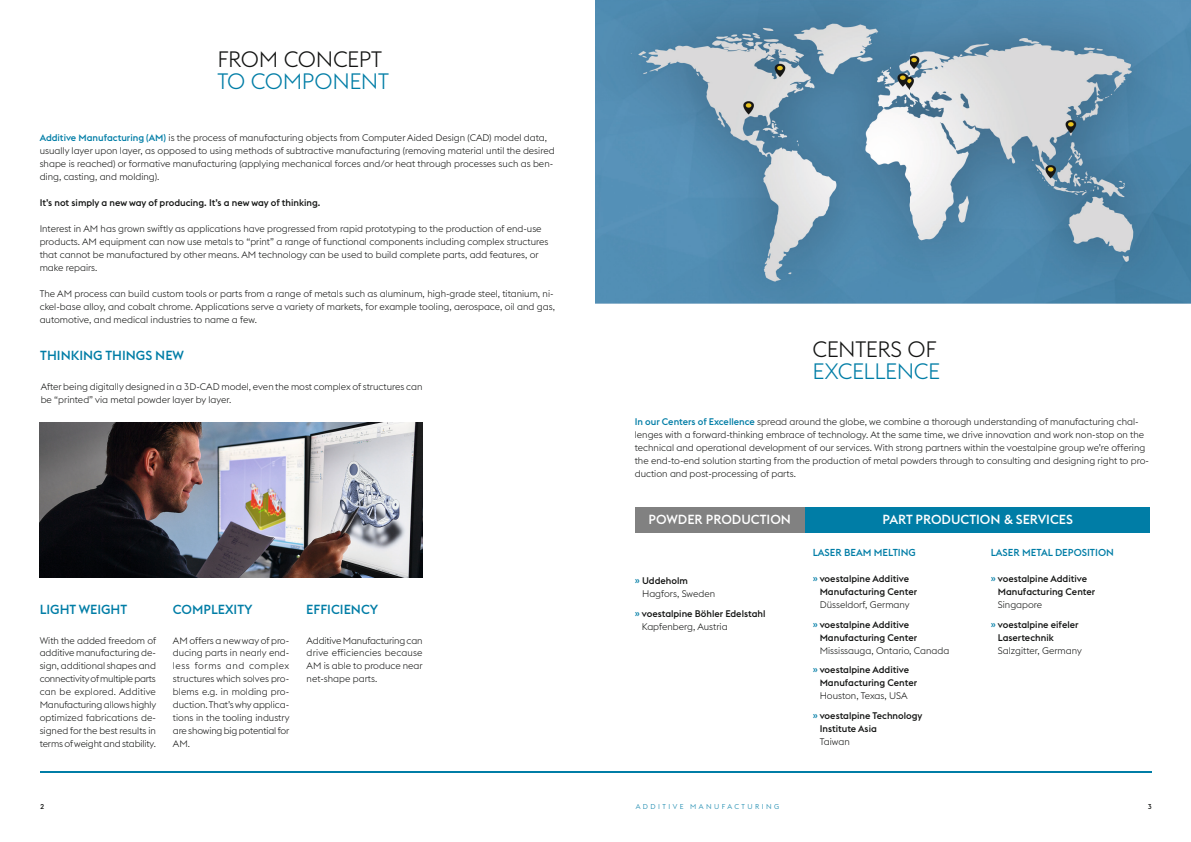
<style>
.page{position:relative;width:1191px;height:842px;background:#fff}
.page>*{position:absolute;margin:0;border:0;box-sizing:border-box;transform-origin:0 0}
.t1{font:300 22px "voestalpine";letter-spacing:-.015em;color:#007da6}
.t2{font:300 22px "voestalpine";letter-spacing:-.015em;color:#131413}
.t3{font:500 13px "voestalpine";color:#007da6}
.t4{font:500 13px "voestalpine";color:#fff}
.t5{font:500 10px "voestalpine";color:#007da6}
.t6{font:300 9.5px/13px "voestalpine";color:#131413}
.t7{font:500 9.5px/13px "voestalpine";color:#131413}
.t8{font:300 7px "voestalpine";letter-spacing:.35em;color:#007da6}
.t9{font:500 7px "voestalpine";color:#131413}
.s1{font-weight:500;color:#007da6}
.s2{font-weight:500}
.s3{color:#007da6}
.s4{font-weight:300}
</style>
<div class="page">
<hr style="left:40px;top:772px;width:1111px;height:1px;background:#007da6">
<div style="left:804px;top:507px;width:346px;height:25px;background:#007da6"></div>
<div style="left:635px;top:507px;width:169px;height:25px;background:#818181"></div>
<img style="left:595px;top:0;width:596px;height:303px">
<img style="left:40px;top:423px;width:382px;height:154px">
<h1 class="t2" style="left:217px;top:46px;width:166px">FROM CONCEPT</h1>
<h1 class="t1" style="left:217px;top:68px;width:173px">TO COMPONENT</h1>
<p class="t6" style="left:40px;top:131px;width:516px"><span class="s1">Additive Manufacturing (AM)</span> is the process of manufacturing objects from Computer Aided Design (CAD) model data, usually layer upon layer, as opposed to using methods of subtractive manufacturing (removing material until the desired shape is reached) or formative manufacturing (applying mechanical forces and/or heat through processes such as ben&shy;ding, casting, and molding).</p>
<p class="t7" style="left:40px;top:196px;width:282px">It’s not simply a new way of producing. It’s a new way of thinking.</p>
<p class="t6" style="left:40px;top:222px;width:510px">Interest in AM has grown swiftly as applications have progressed from rapid prototyping to the production of end-use products. AM equipment can now use metals to “print” a range of functional components including complex structures that cannot be manufactured by other means. AM technology can be used to build complete parts, add features, or make repairs.</p>
<p class="t6" style="left:40px;top:287px;width:517px">The AM process can build custom tools or parts from a range of metals such as aluminum, high-grade steel, titanium, ni&shy;ckel-base alloy, and cobalt chrome. Applications serve a variety of markets, for example tooling, aerospace, oil and gas, automotive, and medical industries to name a few.</p>
<h2 class="t3" style="left:40px;top:347px;width:145px">THINKING THINGS NEW</h2>
<p class="t6" style="left:41px;top:380px;width:383px">After being digitally designed in a 3D-CAD model, even the most complex of structures can be “printed” via metal powder layer by layer.</p>
<h2 class="t3" style="left:40px;top:601px;width:89px">LIGHT WEIGHT</h2>
<p class="t6" style="left:40px;top:634px;width:118px;text-align:justify">With the added freedom of additive manufacturing de&shy;sign, additional shapes and connectivity of multiple parts can be explored. Additive Manufacturing allows highly optimized fabrications de&shy;signed for the best results in terms of weight and stability.</p>
<h2 class="t3" style="left:173px;top:601px;width:81px">COMPLEXITY</h2>
<p class="t6" style="left:173px;top:634px;width:118px;text-align:justify">AM offers a new way of pro&shy;ducing parts in nearly end&shy;less forms and complex structures which solves pro&shy;blems e.g. in molding pro&shy;duction. That’s why applica&shy;tions in the tooling industry are showing big potential for AM.</p>
<h2 class="t3" style="left:306px;top:601px;width:74px">EFFICIENCY</h2>
<p class="t6" style="left:307px;top:634px;width:118px;text-align:justify">Additive Manufacturing can drive efficiencies because AM is able to produce near net-shape parts.</p>
<h1 class="t2" style="left:812px;top:336px;width:126px">CENTERS OF</h1>
<h1 class="t1" style="left:812px;top:358px;width:129px">EXCELLENCE</h1>
<p class="t6" style="left:635px;top:415px;width:516px"><span class="s1">In our Centers of Excellence</span> spread around the globe, we combine a thorough understanding of manufacturing chal&shy;lenges with a forward-thinking embrace of technology. At the same time, we drive innovation and work non-stop on the technical and operational development of our services. With strong partners within the voestalpine group we’re offering the end-to-end solution starting from the production of metal powders through to consulting and designing right to pro&shy;duction and post-processing of parts.</p>
<h2 class="t4" style="left:648px;top:512px;width:144px">POWDER PRODUCTION</h2>
<h2 class="t4" style="left:882px;top:512px;width:192px">PART PRODUCTION &amp; SERVICES</h2>
<p class="t6" style="left:642px;top:575px;width:75px;text-indent:-7px"><span class="s1">»</span> <span class="s2">Uddeholm<br></span>Hagfors, Sweden</p>
<p class="t7" style="left:642px;top:607px;width:125px;text-indent:-7px"><span class="s3">»</span> voestalpine Böhler Edelstahl<br><span class="s4">Kapfenberg, Austria</span></p>
<p class="t5" style="left:812px;top:547px;width:105px">LASER BEAM MELTING</p>
<p class="t7" style="left:819px;top:572px;width:99px;text-indent:-7px"><span class="s3">»</span> voestalpine Additive<br>Manufacturing Center</p>
<p class="t7" style="left:812px;top:595px;width:98px;line-height:19.5px;text-align:right"><span class="s4">Düsseldorf, Germany </span><span class="s3">»</span> voestalpine Additive</p>
<p class="t7" style="left:819px;top:631px;width:99px">Manufacturing Center</p>
<p class="t6" style="left:812px;top:641px;width:138px;line-height:19.5px;text-indent:7px">Mississauga, Ontario, Canada <span class="s1">»</span> <span class="s2">voestalpine Additive</span></p>
<p class="t7" style="left:819px;top:676px;width:99px">Manufacturing Center</p>
<p class="t7" style="left:812px;top:686px;width:111px;line-height:19.5px;text-indent:7px"><span class="s4">Houston, Texas, USA<br></span><span class="s3">»</span> voestalpine Technology</p>
<p class="t7" style="left:819px;top:722px;width:59px">Institute Asia</p>
<p class="t6" style="left:819px;top:735px;width:32px">Taiwan</p>
<p class="t5" style="left:990px;top:547px;width:125px">LASER METAL DEPOSITION</p>
<p class="t7" style="left:997px;top:572px;width:99px;text-indent:-7px"><span class="s3">»</span> voestalpine Additive<br>Manufacturing Center</p>
<p class="t7" style="left:990px;top:595px;width:89px;line-height:19.5px;text-indent:7px"><span class="s4">Singapore<br></span><span class="s3">»</span> voestalpine eifeler</p>
<p class="t7" style="left:997px;top:631px;width:57px">Lasertechnik</p>
<p class="t6" style="left:997px;top:644px;width:86px">Salzgitter, Germany</p>
<p class="t9" style="left:40px;top:803px;width:6px">2</p>
<p class="t8" style="left:636px;top:803px;width:145px">ADDITIVE MANUFACTURING</p>
<p class="t9" style="left:1147px;top:803px;width:6px">3</p>
</div>
